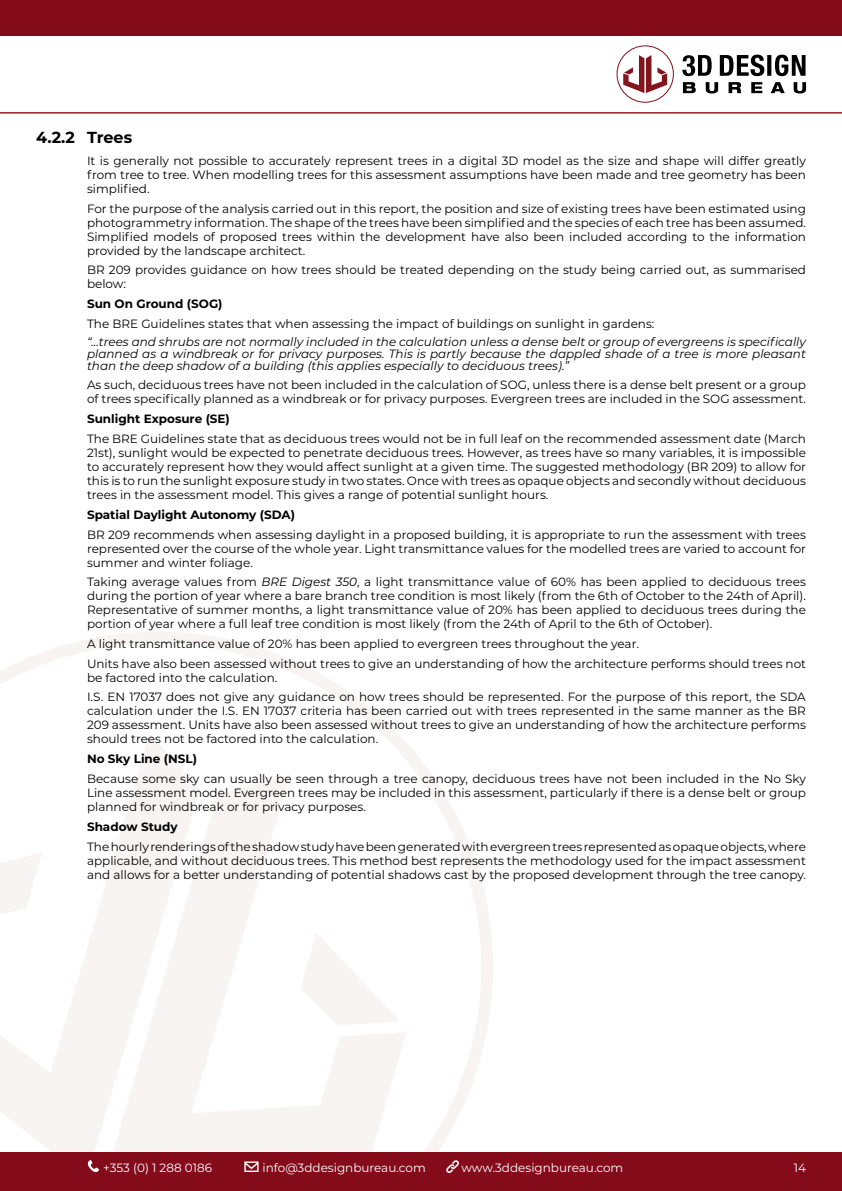
<style>
.page{position:relative;width:842px;height:1191px;background:#840b1a}
.page>*{position:absolute;margin:0;border:0;box-sizing:border-box;transform-origin:0 0}
.t1{font:700 16px "Montserrat";letter-spacing:-.005em;color:#000}
.t2{font:12px/14px "Montserrat";color:#000;text-align:justify}
.t3{font:italic 12px/12px "Montserrat";color:#000;text-align:justify}
.t4{font:700 12px "Montserrat";color:#000}
.t5{font:12px "Montserrat";color:#fff}
.s1{font-style:italic}
</style>
<div class="page">
<div style="left:0;top:36px;width:842px;height:1115px;background:#fff"></div>
<svg style="left:0;top:632px;width:519px;height:520px"></svg>
<svg style="left:200px;top:774px;width:207px;height:378px"></svg>
<svg style="left:300px;top:932px;width:100px;height:93px"></svg>
<svg style="left:0;top:733px;width:200px;height:431px;fill:#f9f4f4"></svg>
<svg style="left:0;top:852px;width:42px;height:68px"></svg>
<svg style="left:616px;top:45px;width:58px;height:58px"></svg>
<svg style="left:683px;top:82px;width:123px;height:11px"></svg>
<svg style="left:682px;top:55px;width:123px;height:21px"></svg>
<hr style="left:0;top:112px;width:842px;height:2px;background:#83161d">
<svg style="left:88px;top:1159px;width:11px;height:13px"></svg>
<svg style="left:446px;top:1160px;width:13px;height:13px"></svg>
<svg style="left:244px;top:1161px;width:15px;height:11px"></svg>
<h1 class="t1" style="left:36px;top:125px;width:98px">4.2.2 Trees</h1>
<p class="t2" style="left:87px;top:153px;width:720px">It is generally not possible to accurately represent trees in a digital 3D model as the size and shape will differ greatly from tree to tree. When modelling trees for this assessment assumptions have been made and tree geometry has been simplified.</p>
<p class="t2" style="left:87px;top:201px;width:720px">For the purpose of the analysis carried out in this report, the position and size of existing trees have been estimated using photogrammetry information. The shape of the trees have been simplified and the species of each tree has been assumed.<br>Simplified models of proposed trees within the development have also been included according to the information provided by the landscape architect.</p>
<p class="t2" style="left:87px;top:263px;width:720px">BR 209 provides guidance on how trees should be treated depending on the study being carried out, as summarised below:</p>
<p class="t4" style="left:87px;top:295px;width:137px">Sun On Ground (SOG)</p>
<p class="t2" style="left:87px;top:316px;width:569px">The BRE Guidelines states that when assessing the impact of buildings on sunlight in gardens:</p>
<p class="t3" style="left:87px;top:335px;width:720px">“...trees and shrubs are not normally included in the calculation unless a dense belt or group of evergreens is specifically planned as a windbreak or for privacy purposes. This is partly because the dappled shade of a tree is more pleasant than the deep shadow of a building (this applies especially to deciduous trees).”</p>
<p class="t2" style="left:87px;top:378px;width:720px">As such, deciduous trees have not been included in the calculation of SOG, unless there is a dense belt present or a group of trees specifically planned as a windbreak or for privacy purposes. Evergreen trees are included in the SOG assessment.</p>
<p class="t4" style="left:87px;top:410px;width:144px">Sunlight Exposure (SE)</p>
<p class="t2" style="left:87px;top:431px;width:720px">The BRE Guidelines state that as deciduous trees would not be in full leaf on the recommended assessment date (March 21st), sunlight would be expected to penetrate deciduous trees. However, as trees have so many variables, it is impossible to accurately represent how they would affect sunlight at a given time. The suggested methodology (BR 209) to allow for this is to run the sunlight exposure study in two states. Once with trees as opaque objects and secondly without deciduous trees in the assessment model. This gives a range of potential sunlight hours.</p>
<p class="t4" style="left:87px;top:506px;width:210px">Spatial Daylight Autonomy (SDA)</p>
<p class="t2" style="left:87px;top:527px;width:720px">BR 209 recommends when assessing daylight in a proposed building, it is appropriate to run the assessment with trees represented over the course of the whole year. Light transmittance values for the modelled trees are varied to account for summer and winter foliage.</p>
<p class="t2" style="left:87px;top:574px;width:720px">Taking average values from <span class="s1">BRE Digest 350</span>, a light transmittance value of 60% has been applied to deciduous trees during the portion of year where a bare branch tree condition is most likely (from the 6th of October to the 24th of April).<br>Representative of summer months, a light transmittance value of 20% has been applied to deciduous trees during the portion of year where a full leaf tree condition is most likely (from the 24th of April to the 6th of October).</p>
<p class="t2" style="left:87px;top:633px;width:720px;line-height:19.7px">A light transmittance value of 20% has been applied to evergreen trees throughout the year.<br>Units have also been assessed without trees to give an understanding of how the architecture performs should trees not</p>
<p class="t2" style="left:87px;top:667px;width:720px;line-height:19.7px">be factored into the calculation.<br>I.S. EN 17037 does not give any guidance on how trees should be represented. For the purpose of this report, the SDA</p>
<p class="t2" style="left:87px;top:703px;width:720px">calculation under the I.S. EN 17037 criteria has been carried out with trees represented in the same manner as the BR 209 assessment. Units have also been assessed without trees to give an understanding of how the architecture performs should trees not be factored into the calculation.</p>
<p class="t4" style="left:87px;top:750px;width:112px">No Sky Line (NSL)</p>
<p class="t2" style="left:87px;top:771px;width:720px">Because some sky can usually be seen through a tree canopy, deciduous trees have not been included in the No Sky Line assessment model. Evergreen trees may be included in this assessment, particularly if there is a dense belt or group planned for windbreak or for privacy purposes.</p>
<p class="t4" style="left:87px;top:818px;width:92px">Shadow Study</p>
<p class="t2" style="left:87px;top:839px;width:720px">The hourly renderings of the shadow study have been generated with evergreen trees represented as opaque objects, where applicable, and without deciduous trees. This method best represents the methodology used for the impact assessment and allows for a better understanding of potential shadows cast by the proposed development through the tree canopy.</p>
<p class="t5" style="left:103px;top:1159px;width:110px">+353 (0) 1 288 0186</p>
<p class="t5" style="left:262px;top:1159px;width:165px">info@3ddesignbureau.com</p>
<p class="t5" style="left:461px;top:1159px;width:163px">www.3ddesignbureau.com</p>
<p class="t5" style="left:794px;top:1159px;width:14px">14</p>
</div>
